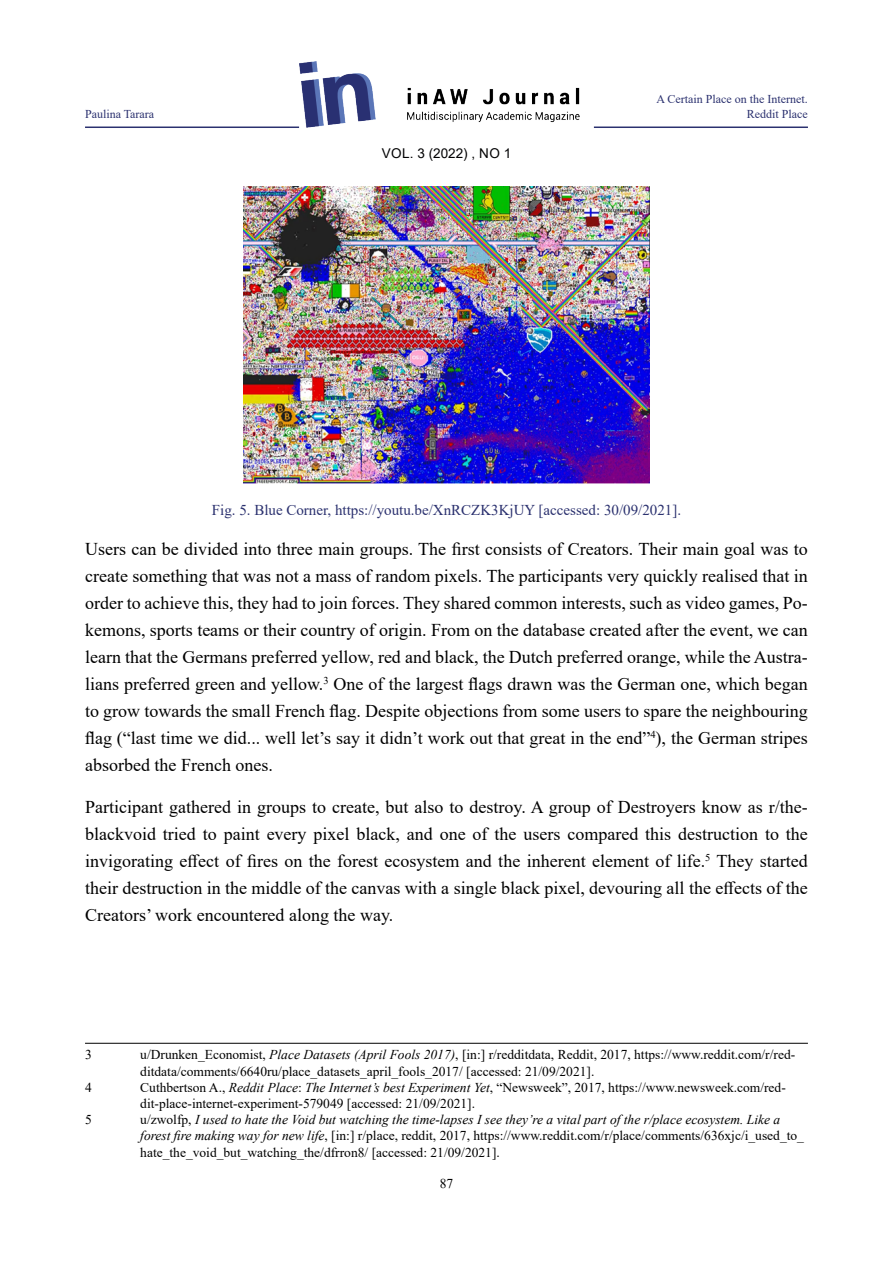
<style>
.page{position:relative;width:893px;height:1263px;background:#fff}
.page>*{position:absolute;margin:0;border:0;box-sizing:border-box;transform-origin:0 0}
.t1{font:18px/27px "Times New Roman";color:#000;text-align:justify}
.t2{font:15px "Times New Roman";color:#2b316f}
.t3{font:13.5px/16.2px "Times New Roman";color:#000}
.t4{font:13.5px "Arial";letter-spacing:.015em;color:#020203}
.t5{font:12px/15px "Times New Roman";color:#2b316f;text-align:right}
.s1{font-style:italic}
</style>
<div class="page">
<img style="left:299px;top:62px;width:281px;height:65px">
<hr style="left:85px;top:126px;width:214px;height:2px;background:#2b316f">
<hr style="left:594px;top:126px;width:214px;height:2px;background:#2b316f">
<img style="left:243px;top:186px;width:407px;height:298px">
<hr style="left:85px;top:1043px;width:723px;height:1px;background:#000">
<p class="t5" style="left:85px;top:106px;width:71px">Paulina Tarara</p>
<p class="t4" style="left:382px;top:144px;width:131px">VOL. 3 (2022) , NO 1</p>
<p class="t5" style="left:657px;top:91px;width:153px">A Certain Place on the Internet.<br>Reddit Place</p>
<p class="t2" style="left:212px;top:500px;width:471px">Fig. 5. Blue Corner, https://youtu.be/XnRCZK3KjUY [accessed: 30/09/2021].</p>
<p class="t1" style="left:85px;top:535px;width:724px">Users can be divided into three main groups. The first consists of Creators. Their main goal was to create something that was not a mass of random pixels. The participants very quickly realised that in order to achieve this, they had to join forces. They shared common interests, such as video games, Po&shy;kemons, sports teams or their country of origin. From on the database created after the event, we can learn that the Germans preferred yellow, red and black, the Dutch preferred orange, while the Austra&shy;lians preferred green and yellow.<sup>3</sup> One of the largest flags drawn was the German one, which began to grow towards the small French flag. Despite objections from some users to spare the neighbouring flag (“last time we did... well let’s say it didn’t work out that great in the end”<sup>4</sup>), the German stripes absorbed the French ones.</p>
<p class="t1" style="left:85px;top:793px;width:724px">Participant gathered in groups to create, but also to destroy. A group of Destroyers know as r/the&shy;blackvoid tried to paint every pixel black, and one of the users compared this destruction to the invigorating effect of fires on the forest ecosystem and the inherent element of life.<sup>5</sup> They started their destruction in the middle of the canvas with a single black pixel, devouring all the effects of the Creators’ work encountered along the way.</p>
<p class="t3" style="left:85px;top:1046px;width:8px">3</p>
<p class="t3" style="left:140px;top:1046px;width:656px">u/Drunken_Economist, <span class="s1">Place Datasets (April Fools 2017)</span>, [in:] r/redditdata, Reddit, 2017, https://www.reddit.com/r/red&shy;ditdata/comments/6640ru/place_datasets_april_fools_2017/ [accessed: 21/09/2021].</p>
<p class="t3" style="left:85px;top:1079px;width:8px">4</p>
<p class="t3" style="left:140px;top:1079px;width:647px">Cuthbertson A., <span class="s1">Reddit Place</span>: <span class="s1">The Internet’s best Experiment Yet</span>, “Newsweek”, 2017, https://www.newsweek.com/red&shy;dit-place-internet-experiment-579049 [accessed: 21/09/2021].</p>
<p class="t3" style="left:85px;top:1111px;width:8px">5</p>
<p class="t3" style="left:140px;top:1111px;width:665px">u/zwolfp, <span class="s1">I used to hate the Void but watching the time-lapses I see they’re a vital part of the r/place ecosystem. Like a forest fire making way for new life</span>, [in:] r/place, reddit, 2017, https://www.reddit.com/r/place/comments/636xjc/i_used_to_ hate_the_void_but_watching_the/dfrron8/ [accessed: 21/09/2021].</p>
<p class="t3" style="left:440px;top:1174px;width:15px">87</p>
</div>
